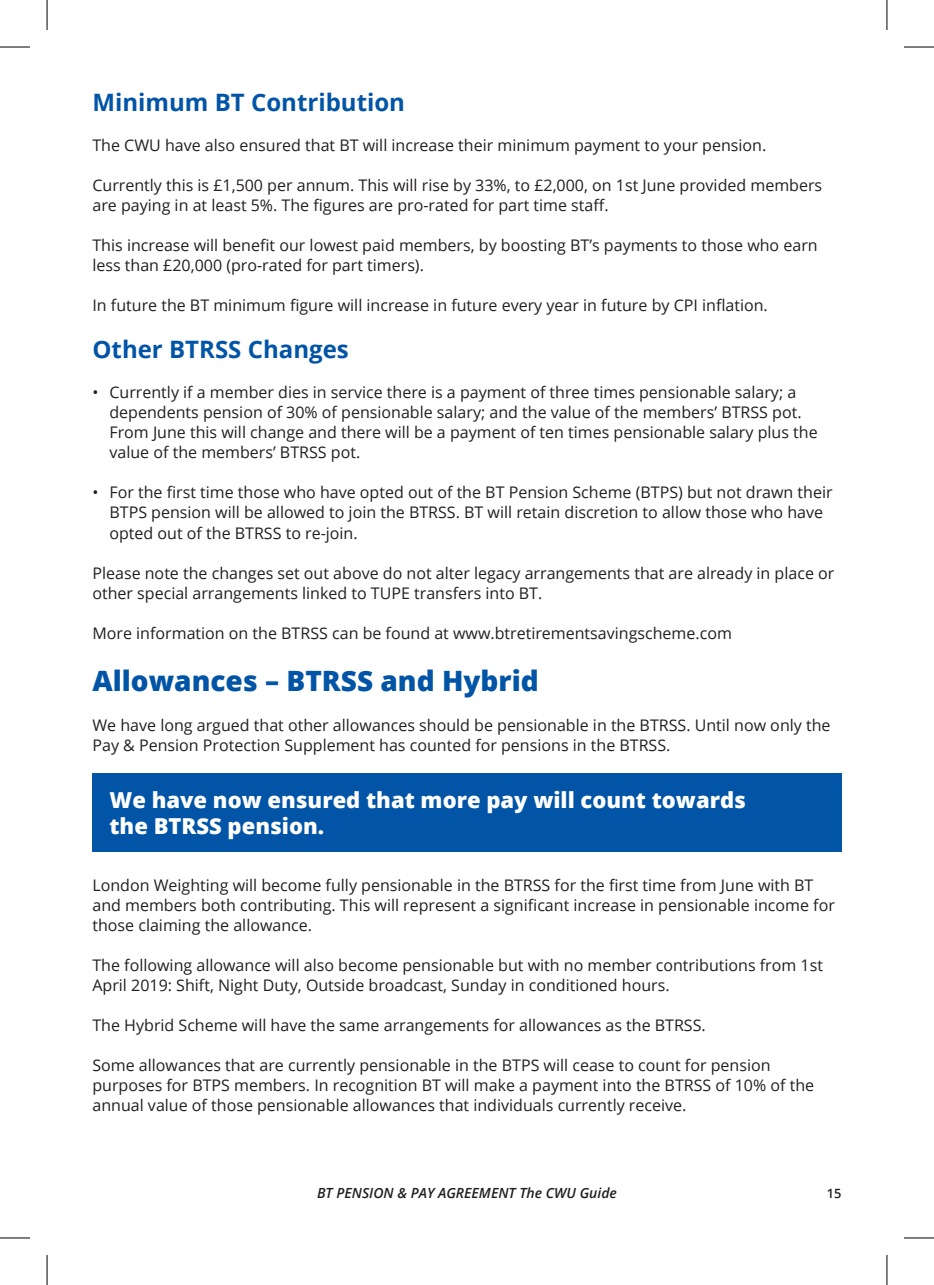
<style>
.page{position:relative;width:934px;height:1285px;background:#fff}
.page>*{position:absolute;margin:0;border:0;box-sizing:border-box;transform-origin:0 0}
.t1{font:800 28px "Open Sans";color:#0154a6}
.t2{font:700 24px "Open Sans";color:#0154a6}
.t3{font:800 22px/25.2px "Open Sans";color:#fff}
.t4{font:16px/20px "Open Sans";color:#231f20}
.t5{font:italic 600 14px "Open Sans";color:#231f20}
.t6{font:600 12.8px "Open Sans";color:#231f20}
</style>
<div class="page">
<div style="left:92px;top:773px;width:749px;height:78px;background:#0154a6"></div>
<hr style="left:0;top:47px;width:30px;height:1px;background:#000">
<hr style="left:903px;top:47px;width:30px;height:1px;background:#000">
<hr style="left:0;top:1237px;width:30px;height:1px;background:#000">
<hr style="left:903px;top:1237px;width:30px;height:1px;background:#000">
<hr style="left:47px;top:0;width:1px;height:30px;background:#000">
<hr style="left:47px;top:1255px;width:1px;height:30px;background:#000">
<hr style="left:886px;top:0;width:1px;height:30px;background:#000">
<hr style="left:886px;top:1255px;width:1px;height:30px;background:#000">
<h2 class="t2" style="left:92px;top:85px;width:314px">Minimum BT Contribution</h2>
<p class="t4" style="left:92px;top:135px;width:675px">The CWU have also ensured that BT will increase their minimum payment to your pension.</p>
<p class="t4" style="left:92px;top:175px;width:731px">Currently this is £1,500 per annum. This will rise by 33%, to £2,000, on 1st June provided members are paying in at least 5%. The figures are pro-rated for part time staff.</p>
<p class="t4" style="left:92px;top:235px;width:726px">This increase will benefit our lowest paid members, by boosting BT’s payments to those who earn less than £20,000 (pro-rated for part timers).</p>
<p class="t4" style="left:92px;top:295px;width:676px">In future the BT minimum figure will increase in future every year in future by CPI inflation.</p>
<h2 class="t2" style="left:92px;top:333px;width:258px">Other BTRSS Changes</h2>
<p class="t4" style="left:109px;top:382px;width:709px;text-indent:-17px">• Currently if a member dies in service there is a payment of three times pensionable salary; a dependents pension of 30% of pensionable salary; and the value of the members’ BTRSS pot.<br>From June this will change and there will be a payment of ten times pensionable salary plus the value of the members’ BTRSS pot.</p>
<p class="t4" style="left:109px;top:482px;width:724px;text-indent:-17px">• For the first time those who have opted out of the BT Pension Scheme (BTPS) but not drawn their<br>BTPS pension will be allowed to join the BTRSS. BT will retain discretion to allow those who have opted out of the BTRSS to re-join.</p>
<p class="t4" style="left:92px;top:562px;width:743px">Please note the changes set out above do not alter legacy arrangements that are already in place or other special arrangements linked to TUPE transfers into BT.</p>
<p class="t4" style="left:92px;top:622px;width:640px">More information on the BTRSS can be found at www.btretirementsavingscheme.com</p>
<h1 class="t1" style="left:92px;top:659px;width:448px">Allowances – BTRSS and Hybrid</h1>
<p class="t4" style="left:92px;top:714px;width:739px">We have long argued that other allowances should be pensionable in the BTRSS. Until now only the<br>Pay &amp; Pension Protection Supplement has counted for pensions in the BTRSS.</p>
<h3 class="t3" style="left:109px;top:786px;width:637px">We have now ensured that more pay will count towards the BTRSS pension.</h3>
<p class="t4" style="left:92px;top:874px;width:743px">London Weighting will become fully pensionable in the BTRSS for the first time from June with BT and members both contributing. This will represent a significant increase in pensionable income for those claiming the allowance.</p>
<p class="t4" style="left:92px;top:954px;width:731px">The following allowance will also become pensionable but with no member contributions from 1st<br>April 2019: Shift, Night Duty, Outside broadcast, Sunday in conditioned hours.</p>
<p class="t4" style="left:92px;top:1014px;width:614px">The Hybrid Scheme will have the same arrangements for allowances as the BTRSS.</p>
<p class="t4" style="left:92px;top:1054px;width:723px">Some allowances that are currently pensionable in the BTPS will cease to count for pension purposes for BTPS members. In recognition BT will make a payment into the BTRSS of 10% of the annual value of those pensionable allowances that individuals currently receive.</p>
<p class="t5" style="left:317px;top:1183px;width:301px">BT PENSION &amp; PAY AGREEMENT The CWU Guide</p>
<p class="t6" style="left:826px;top:1184px;width:16px">15</p>
</div>
